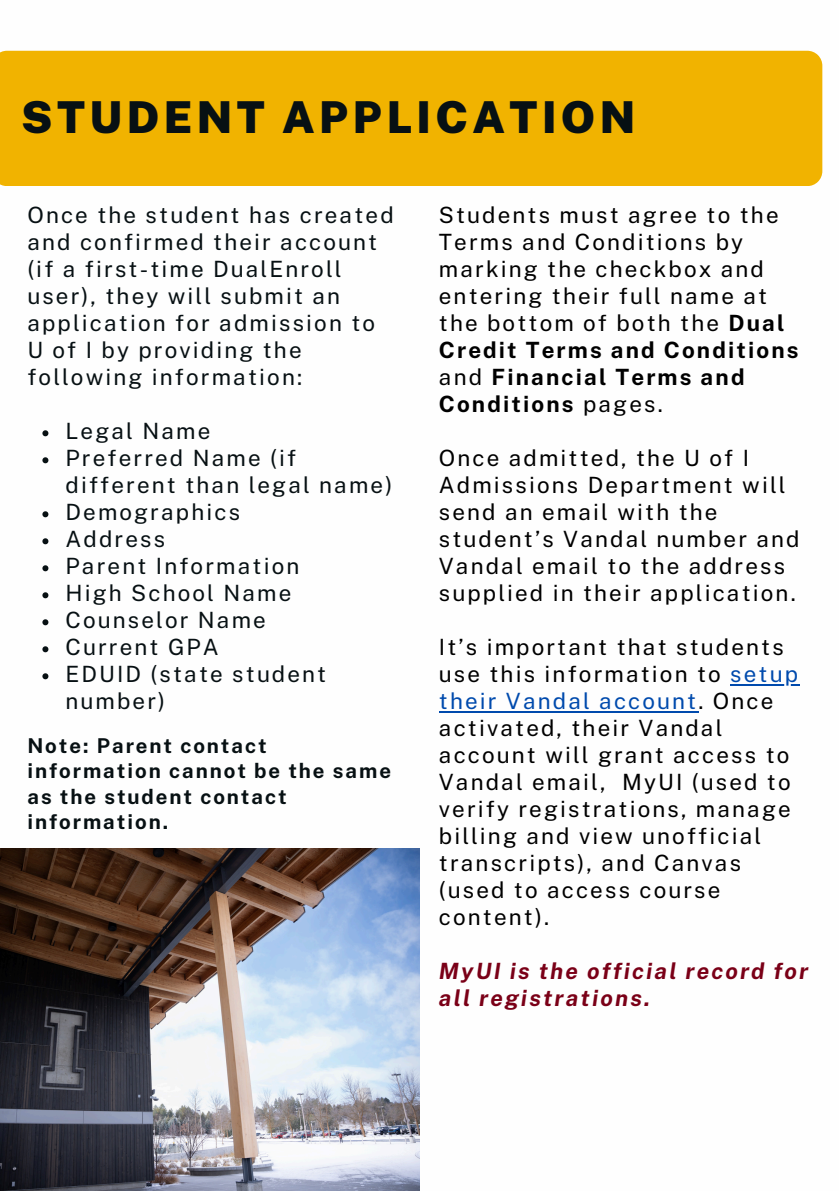
<style>
.page{position:relative;width:839px;height:1191px;background:#fff}
.page>*{position:absolute;margin:0;border:0;box-sizing:border-box;transform-origin:0 0}
.t1{font:900 44px "Public Sans";letter-spacing:.1em;color:#071013}
.t2{font:22.4px/27px "Public Sans";letter-spacing:.095em;color:#000}
.t3{font:22.4px/27px "Public Sans";letter-spacing:.095em;color:#071013}
.t4{font:italic 700 22.4px/27px "Public Sans";letter-spacing:.095em;color:#7a0017}
.t5{font:700 20.4px/25.6px "Public Sans";letter-spacing:.095em;color:#071013}
.s1{font-weight:700}
.s2{color:#004aad}
</style>
<div class="page">
<div style="left:0;top:51px;width:822px;height:135px;background:#f1b300"></div>
<img style="left:0;top:848px;width:419px;height:343px">
<svg style="left:42px;top:430px;width:6px;height:6px"></svg>
<svg style="left:42px;top:457px;width:6px;height:6px"></svg>
<svg style="left:42px;top:511px;width:6px;height:6px"></svg>
<svg style="left:42px;top:538px;width:6px;height:6px"></svg>
<svg style="left:42px;top:565px;width:6px;height:6px"></svg>
<svg style="left:42px;top:592px;width:6px;height:6px"></svg>
<svg style="left:42px;top:619px;width:6px;height:6px"></svg>
<svg style="left:42px;top:646px;width:6px;height:6px"></svg>
<svg style="left:42px;top:673px;width:6px;height:6px"></svg>
<hr style="left:730px;top:684px;width:70px;height:1px;background:#004aad">
<hr style="left:439px;top:711px;width:259px;height:1px;background:#004aad">
<p class="t1" style="left:21px;top:92px;width:615px">STUDENT APPLICATION</p>
<p class="t3" style="left:27px;top:202px;width:368px">Once the student has created and confirmed their account (if a first-time DualEnroll user), they will submit an application for admission to<br>U of I by providing the following information:</p>
<p class="t3" style="left:66px;top:418px;width:146px">Legal Name</p>
<p class="t3" style="left:66px;top:445px;width:328px">Preferred Name (if different than legal name)</p>
<p class="t3" style="left:66px;top:499px;width:176px">Demographics</p>
<p class="t3" style="left:66px;top:526px;width:101px">Address</p>
<p class="t3" style="left:66px;top:553px;width:235px">Parent Information</p>
<p class="t3" style="left:66px;top:580px;width:227px">High School Name</p>
<p class="t3" style="left:66px;top:607px;width:202px">Counselor Name</p>
<p class="t3" style="left:66px;top:634px;width:155px">Current GPA</p>
<p class="t3" style="left:66px;top:661px;width:262px">EDUID (state student number)</p>
<h2 class="t5" style="left:27px;top:733px;width:365px">Note: Parent contact information cannot be the same as the student contact information.</h2>
<p class="t2" style="left:439px;top:202px;width:361px">Students must agree to the<br>Terms and Conditions by marking the checkbox and entering their full name at the bottom of both the <span class="s1">Dual<br>Credit Terms and Conditions </span>and <span class="s1">Financial Terms and<br>Conditions</span> pages.</p>
<p class="t2" style="left:439px;top:445px;width:362px">Once admitted, the U of I<br>Admissions Department will send an email with the student’s Vandal number and<br>Vandal email to the address supplied in their application.</p>
<p class="t2" style="left:439px;top:634px;width:361px">It’s important that students use this information to <span class="s2">setup</span></p>
<h2 class="t2" style="left:439px;top:688px;width:353px"><span class="s2">their Vandal account</span>. Once activated, their Vandal account will grant access to<br>Vandal email, MyUI (used to verify registrations, manage billing and view unofficial transcripts), and Canvas (used to access course content).</h2>
<h2 class="t4" style="left:439px;top:958px;width:371px">MyUI is the official record for all registrations.</h2>
</div>
